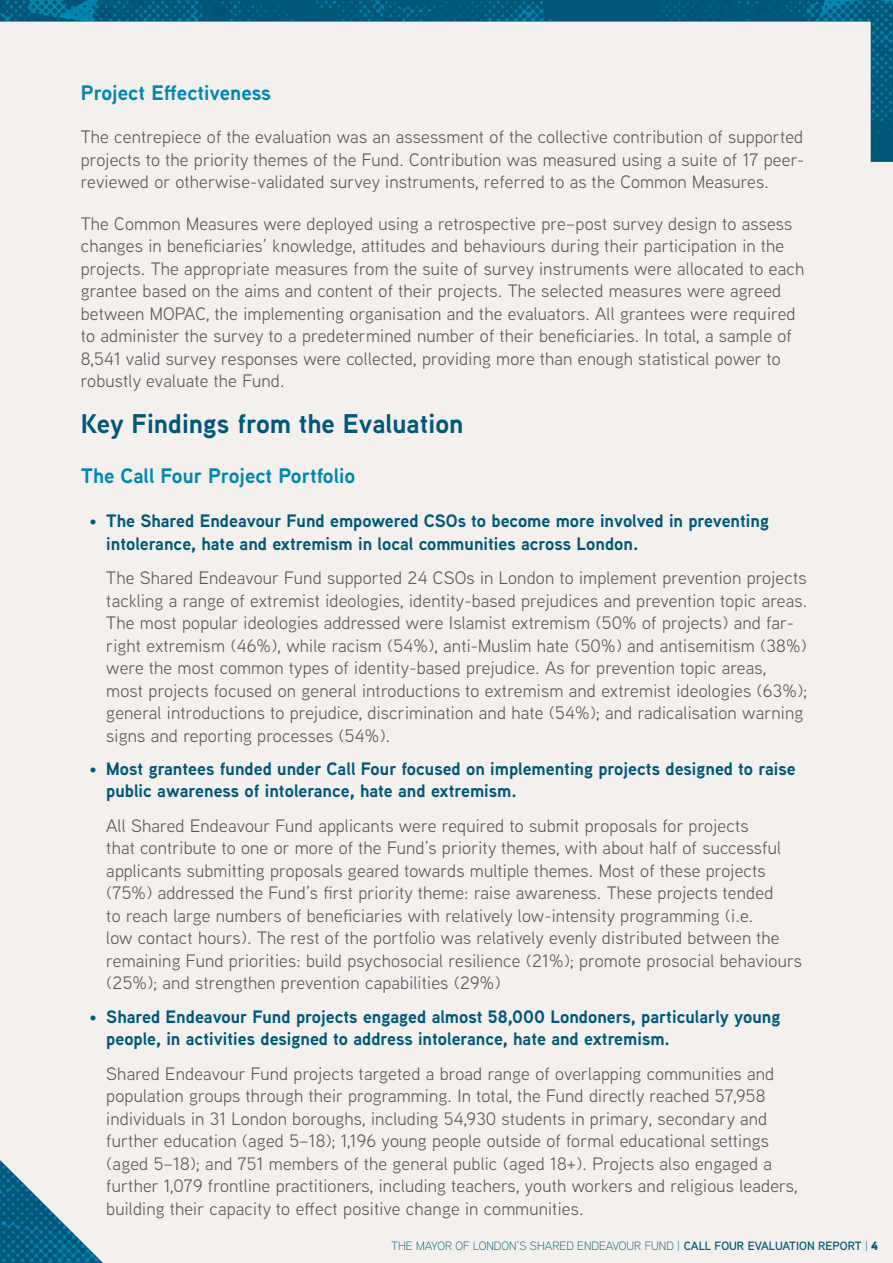
<style>
.page{position:relative;width:893px;height:1263px;background:#f3f0ee}
.page>*{position:absolute;margin:0;border:0;box-sizing:border-box;transform-origin:0 0}
.Paragraph_Body{font:700 27px "Aaux Next";color:#005778}
.H5_Space_Before{font:700 21px "Aaux Next";color:#0087b0}
.H5_Space_Before-2{font:18px/22.5px "Aaux Next";letter-spacing:.01em;color:#58595b}
.t1{font:700 18px/22.5px "Aaux Next";color:#005778}
.t2{font:300 12px "Aaux Next";color:#005778}
.s1{font-size:15px}
.s2{font-weight:600}
.s3{font-weight:900}
</style>
<div class="page">
<img style="left:0;top:0;width:893px;height:162px">
<img style="left:0;top:1160px;width:103px;height:103px">
<p class="H5_Space_Before" style="left:81px;top:78px;width:192px">Project Effectiveness</p>
<p class="H5_Space_Before-2" style="left:81px;top:125px;width:725px;text-align:justify">The centrepiece of the evaluation was an assessment of the collective contribution of supported projects to the priority themes of the Fund. Contribution was measured using a suite of 17 peer&shy;reviewed or otherwise-validated survey instruments, referred to as the Common Measures.</p>
<p class="H5_Space_Before-2" style="left:81px;top:212px;width:725px">The Common Measures were deployed using a retrospective pre–post survey design to assess changes in beneficiaries’ knowledge, attitudes and behaviours during their participation in the projects. The appropriate measures from the suite of survey instruments were allocated to each grantee based on the aims and content of their projects. The selected measures were agreed between MOPAC, the implementing organisation and the evaluators. All grantees were required to administer the survey to a predetermined number of their beneficiaries. In total, a sample of 8,541 valid survey responses were collected, providing more than enough statistical power to robustly evaluate the Fund.</p>
<p class="Paragraph_Body" style="left:81px;top:404px;width:384px">Key Findings from the Evaluation</p>
<p class="H5_Space_Before" style="left:81px;top:461px;width:276px">The Call Four Project Portfolio</p>
<p class="t1" style="left:106px;top:509px;width:664px;text-indent:-17px"><span class="s1">•</span> The Shared Endeavour Fund empowered CSOs to become more involved in preventing intolerance, hate and extremism in local communities across London.</p>
<p class="H5_Space_Before-2" style="left:106px;top:566px;width:702px">The Shared Endeavour Fund supported 24 CSOs in London to implement prevention projects tackling a range of extremist ideologies, identity-based prejudices and prevention topic areas.<br>The most popular ideologies addressed were Islamist extremism (50% of projects) and far&shy;right extremism (46%), while racism (54%), anti-Muslim hate (50%) and antisemitism (38%) were the most common types of identity-based prejudice. As for prevention topic areas, most projects focused on general introductions to extremism and extremist ideologies (63%); general introductions to prejudice, discrimination and hate (54%); and radicalisation warning signs and reporting processes (54%).</p>
<p class="t1" style="left:106px;top:757px;width:691px;text-indent:-17px"><span class="s1">•</span> Most grantees funded under Call Four focused on implementing projects designed to raise public awareness of intolerance, hate and extremism.</p>
<p class="H5_Space_Before-2" style="left:106px;top:814px;width:697px">All Shared Endeavour Fund applicants were required to submit proposals for projects<br>that contribute to one or more of the Fund’s priority themes, with about half of successful applicants submitting proposals geared towards multiple themes. Most of these projects (75%) addressed the Fund’s first priority theme: raise awareness. These projects tended<br>to reach large numbers of beneficiaries with relatively low-intensity programming (i.e.<br>low contact hours). The rest of the portfolio was relatively evenly distributed between the remaining Fund priorities: build psychosocial resilience (21%); promote prosocial behaviours (25%); and strengthen prevention capabilities (29%)</p>
<p class="t1" style="left:106px;top:1005px;width:676px;text-indent:-17px"><span class="s1">•</span> Shared Endeavour Fund projects engaged almost 58,000 Londoners, particularly young people, in activities designed to address intolerance, hate and extremism.</p>
<p class="H5_Space_Before-2" style="left:106px;top:1061px;width:693px">Shared Endeavour Fund projects targeted a broad range of overlapping communities and population groups through their programming. In total, the Fund directly reached 57,958 individuals in 31 London boroughs, including 54,930 students in primary, secondary and further education (aged 5–18); 1,196 young people outside of formal educational settings (aged 5–18); and 751 members of the general public (aged 18+). Projects also engaged a further 1,079 frontline practitioners, including teachers, youth workers and religious leaders, building their capacity to effect positive change in communities.</p>
<p class="t2" style="left:392px;top:1238px;width:488px">THE MAYOR OF LONDON’S SHARED ENDEAVOUR FUND | <span class="s2">CALL FOUR EVALUATION REPORT</span> | <span class="s3">4</span></p>
</div>
